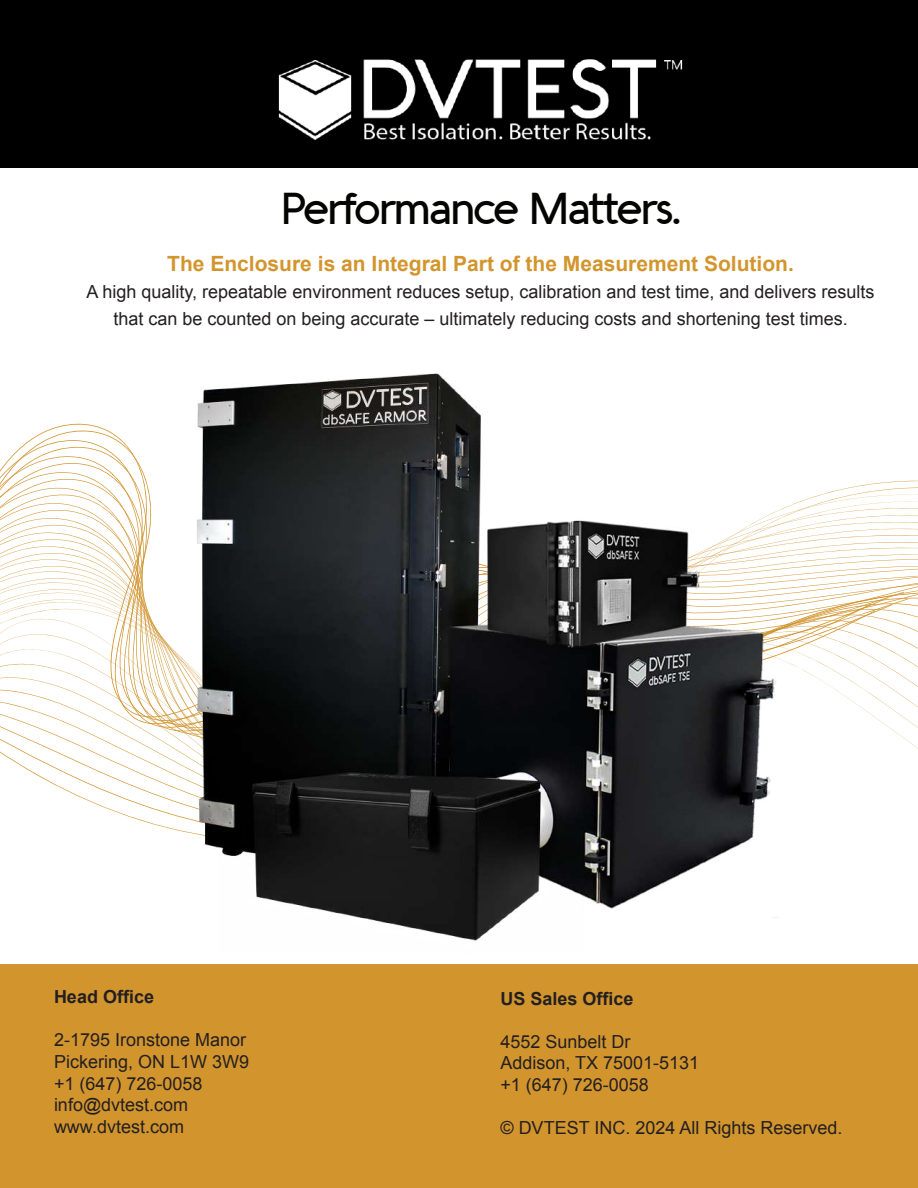
<style>
.page{position:relative;width:918px;height:1188px;background:#fff}
.page>*{position:absolute;margin:0;border:0;box-sizing:border-box;transform-origin:0 0}
.t1{font:500 43.5px "Aquawax";letter-spacing:-.05em;color:#040503}
.t2{font:700 21px "Arial";color:#d3952d}
.t3{font:18px/21.6px "Arial";color:#231f20}
.t4{font:700 18px "Arial";color:#231f20}
</style>
<div class="page">
<div style="left:0;top:965px;width:918px;height:223px;background:#d2952e"></div>
<div style="left:0;top:0;width:918px;height:167px;background:#000"></div>
<svg style="left:0;top:478px;width:918px;height:114px"></svg>
<svg style="left:0;top:592px;width:918px;height:230px"></svg>
<img style="left:145px;top:373px;width:672px;height:568px">
<img style="left:279px;top:59px;width:404px;height:81px">
<h1 class="t1" style="left:280px;top:183px;width:403px">Performance Matters.</h1>
<p class="t2" style="left:167px;top:250px;width:628px">The Enclosure is an Integral Part of the Measurement Solution.</p>
<p class="t3" style="left:87px;top:279px;width:790px;line-height:27px;text-align:center">A high quality, repeatable environment reduces setup, calibration and test time, and delivers results that can be counted on being accurate – ultimately reducing costs and shortening test times.</p>
<p class="t4" style="left:54px;top:985px;width:102px">Head Office</p>
<p class="t3" style="left:54px;top:1029px;width:197px">2-1795 Ironstone Manor<br>Pickering, ON L1W 3W9 +1 (647) 726-0058 info@dvtest.com www.dvtest.com</p>
<p class="t4" style="left:500px;top:986px;width:135px">US Sales Office</p>
<p class="t3" style="left:500px;top:1031px;width:200px">4552 Sunbelt Dr<br>Addison, TX 75001-5131 +1 (647) 726-0058</p>
<p class="t3" style="left:500px;top:1117px;width:344px">© DVTEST INC. 2024 All Rights Reserved.</p>
</div>
